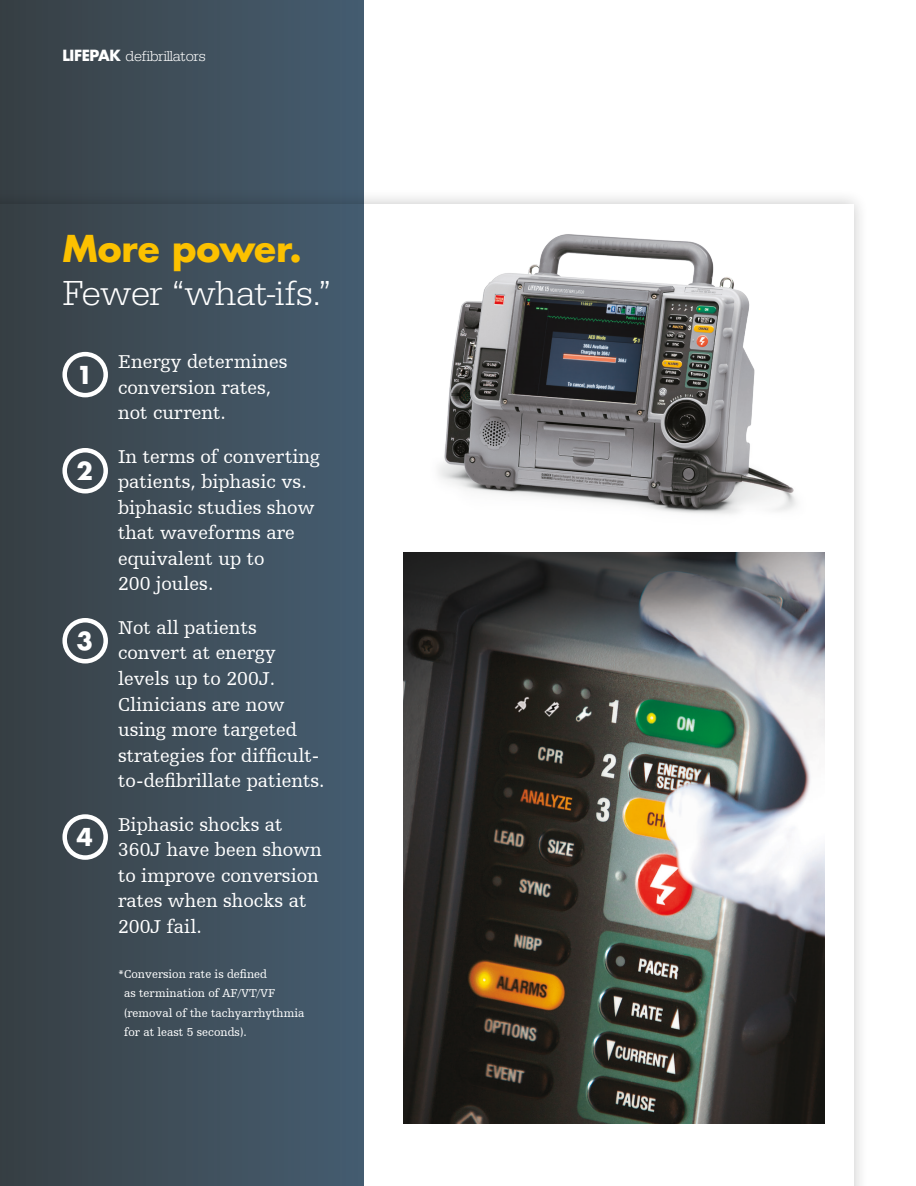
<style>
.page{position:relative;width:916px;height:1186px;background:#fff}
.page>*{position:absolute;margin:0;border:0;box-sizing:border-box;transform-origin:0 0}
.t1{font:300 36px "URW Egyptienne TOT";letter-spacing:-.015em;color:#fff}
.t2{font:700 36px "Futura For Stryker";letter-spacing:-.005em;color:#fcc100}
.t3{font:700 24px "Futura For Stryker";color:#fff}
.t4{font:19.5px/25.5px "Humanist Slabserif 712 BT";color:#fff}
.t5{font:300 15px "URW Egyptienne TOT";letter-spacing:-.03em;color:#fff}
.t6{font:12px/19.5px "Humanist Slabserif 712 BT";color:#fff}
.s1{font-family:"Futura For Stryker";font-weight:700}
</style>
<div class="page">
<div style="left:0;top:189px;width:868px;height:996px;background:#1c1b1a;opacity:.25"></div>
<div style="left:0;top:204px;width:853px;height:981px;background:#fff"></div>
<div style="left:0;top:0;width:363px;height:1185px;background:linear-gradient(to right,#384044,#455d70)"></div>
<img style="left:404px;top:552px;width:420px;height:571px">
<img style="left:438px;top:234px;width:359px;height:280px">
<div style="left:62px;top:352px;width:46px;height:45px;border:4px solid #fff;border-radius:50%"></div>
<div style="left:62px;top:448px;width:46px;height:45px;border:4px solid #fff;border-radius:50%"></div>
<div style="left:62px;top:618px;width:46px;height:45px;border:4px solid #fff;border-radius:50%"></div>
<div style="left:62px;top:814px;width:46px;height:45px;border:4px solid #fff;border-radius:50%"></div>
<p class="t5" style="left:62px;top:48px;width:145px"><span class="s1">LIFEPAK</span> defibrillators</p>
<h1 class="t2" style="left:62px;top:225px;width:241px">More power.</h1>
<h1 class="t1" style="left:62px;top:271px;width:270px">Fewer “what-ifs.”</h1>
<p class="t3" style="left:77px;top:359px;width:18px">1</p>
<p class="t4" style="left:118px;top:349px;width:171px">Energy determines conversion rates, not current.</p>
<p class="t3" style="left:77px;top:454px;width:18px">2</p>
<p class="t4" style="left:118px;top:443px;width:204px">In terms of converting patients, biphasic vs. biphasic studies show that waveforms are equivalent up to<br>200 joules.</p>
<p class="t3" style="left:77px;top:624px;width:18px">3</p>
<p class="t4" style="left:118px;top:614px;width:208px">Not all patients convert at energy levels up to 200J.<br>Clinicians are now using more targeted strategies for difficult&shy;to-defibrillate patients.</p>
<p class="t3" style="left:77px;top:820px;width:18px">4</p>
<p class="t4" style="left:118px;top:811px;width:205px">Biphasic shocks at<br>360J have been shown to improve conversion rates when shocks at<br>200J fail.</p>
<p class="t6" style="left:124px;top:963px;width:182px;text-indent:-6px">*Conversion rate is defined<br>as termination of AF/VT/VF (removal of the tachyarrhythmia for at least 5 seconds).</p>
</div>
